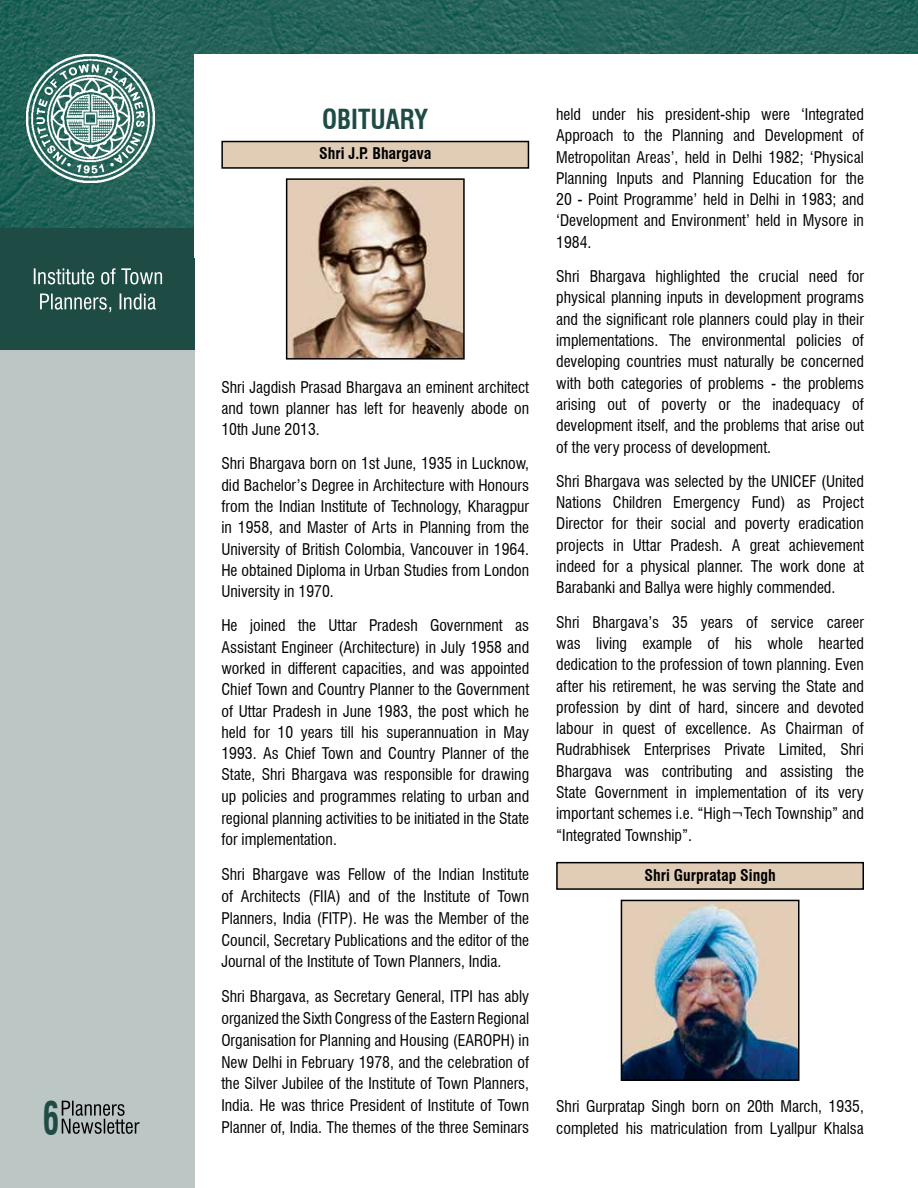
<style>
.page{position:relative;width:918px;height:1188px;background:#fff}
.page>*{position:absolute;margin:0;border:0;box-sizing:border-box;transform-origin:0 0}
.t1{font:700 condensed 45px "Swiss 721 BT";color:#1e4c45;scale:.73 1}
.t2{font:700 condensed 27px "Swiss 721 BT";color:#1e4c45;scale:.95 1}
.t3{font:condensed 15.75px/21.3px "Swiss 721 BT";color:#000;text-align:justify}
.t4{font:700 condensed 15.75px "Swiss 721 BT";color:#000}
</style>
<div class="page">
<div style="left:0;top:0;width:194px;height:1188px;background:#bcc6c4"></div>
<img style="left:0;top:0;width:918px;height:229px">
<div style="left:0;top:229px;width:194px;height:121px;background:#1e4c45"></div>
<div style="left:194px;top:54px;width:724px;height:203px;background:#fff"></div>
<svg style="left:34px;top:268px;width:128px;height:16px"></svg>
<svg style="left:40px;top:294px;width:116px;height:18px"></svg>
<svg style="left:62px;top:1101px;width:77px;height:33px"></svg>
<img style="left:26px;top:54px;width:129px;height:129px">
<img style="left:289px;top:181px;width:173px;height:176px">
<div style="left:286px;top:178px;width:179px;height:182px;border:2px solid #000"></div>
<img style="left:624px;top:903px;width:173px;height:175px">
<div style="left:621px;top:900px;width:179px;height:181px;border:2px solid #000"></div>
<div style="left:221px;top:141px;width:308px;height:28px;background:#e1ccb6;border:2px solid #000"></div>
<div style="left:556px;top:862px;width:308px;height:28px;background:#e1ccb6;border:2px solid #000"></div>
<h1 class="t1" style="left:43px;top:1091px;width:24px">6</h1>
<h2 class="t2" style="left:322px;top:103px;width:113px">OBITUARY</h2>
<p class="t4" style="left:319px;top:144px;width:114px">Shri J.P. Bhargava</p>
<p class="t3" style="left:221px;top:376px;width:309px">Shri Jagdish Prasad Bhargava an eminent architect and town planner has left for heavenly abode on 10th June 2013.</p>
<p class="t3" style="left:221px;top:453px;width:309px">Shri Bhargava born on 1st June, 1935 in Lucknow, did Bachelor’s Degree in Architecture with Honours from the Indian Institute of Technology, Kharagpur in 1958, and Master of Arts in Planning from the University of British Colombia, Vancouver in 1964.<br>He obtained Diploma in Urban Studies from London University in 1970.</p>
<p class="t3" style="left:221px;top:615px;width:309px">He joined the Uttar Pradesh Government as Assistant Engineer (Architecture) in July 1958 and worked in different capacities, and was appointed Chief Town and Country Planner to the Government of Uttar Pradesh in June 1983, the post which he held for 10 years till his superannuation in May 1993. As Chief Town and Country Planner of the State, Shri Bhargava was responsible for drawing up policies and programmes relating to urban and regional planning activities to be initiated in the State for implementation.</p>
<p class="t3" style="left:221px;top:864px;width:309px;line-height:21.8px">Shri Bhargave was Fellow of the Indian Institute of Architects (FIIA) and of the Institute of Town Planners, India (FITP). He was the Member of the Council, Secretary Publications and the editor of the Journal of the Institute of Town Planners, India.</p>
<p class="t3" style="left:221px;top:986px;width:309px;line-height:21.8px">Shri Bhargava, as Secretary General, ITPI has ably organized the Sixth Congress of the Eastern Regional Organisation for Planning and Housing (EAROPH) in New Delhi in February 1978, and the celebration of the Silver Jubilee of the Institute of Town Planners, India. He was thrice President of Institute of Town Planner of, India. The themes of the three Seminars</p>
<p class="t3" style="left:556px;top:104px;width:309px">held under his president-ship were ‘Integrated Approach to the Planning and Development of Metropolitan Areas’, held in Delhi 1982; ‘Physical Planning Inputs and Planning Education for the 20 - Point Programme’ held in Delhi in 1983; and ‘Development and Environment’ held in Mysore in 1984.</p>
<p class="t3" style="left:556px;top:266px;width:309px">Shri Bhargava highlighted the crucial need for physical planning inputs in development programs and the significant role planners could play in their implementations. The environmental policies of developing countries must naturally be concerned with both categories of problems - the problems arising out of poverty or the inadequacy of development itself, and the problems that arise out of the very process of development.</p>
<p class="t3" style="left:556px;top:470px;width:309px">Shri Bhargava was selected by the UNICEF (United Nations Children Emergency Fund) as Project Director for their social and poverty eradication projects in Uttar Pradesh. A great achievement indeed for a physical planner. The work done at Barabanki and Ballya were highly commended.</p>
<p class="t3" style="left:556px;top:611px;width:309px">Shri Bhargava’s 35 years of service career was living example of his whole hearted dedication to the profession of town planning. Even after his retirement, he was serving the State and profession by dint of hard, sincere and devoted labour in quest of excellence. As Chairman of Rudrabhisek Enterprises Private Limited, Shri Bhargava was contributing and assisting the State Government in implementation of its very important schemes i.e. “High¬Tech Township” and “Integrated Township”.</p>
<p class="t4" style="left:645px;top:865px;width:133px">Shri Gurpratap Singh</p>
<p class="t3" style="left:556px;top:1096px;width:309px">Shri Gurpratap Singh born on 20th March, 1935, completed his matriculation from Lyallpur Khalsa</p>
</div>
